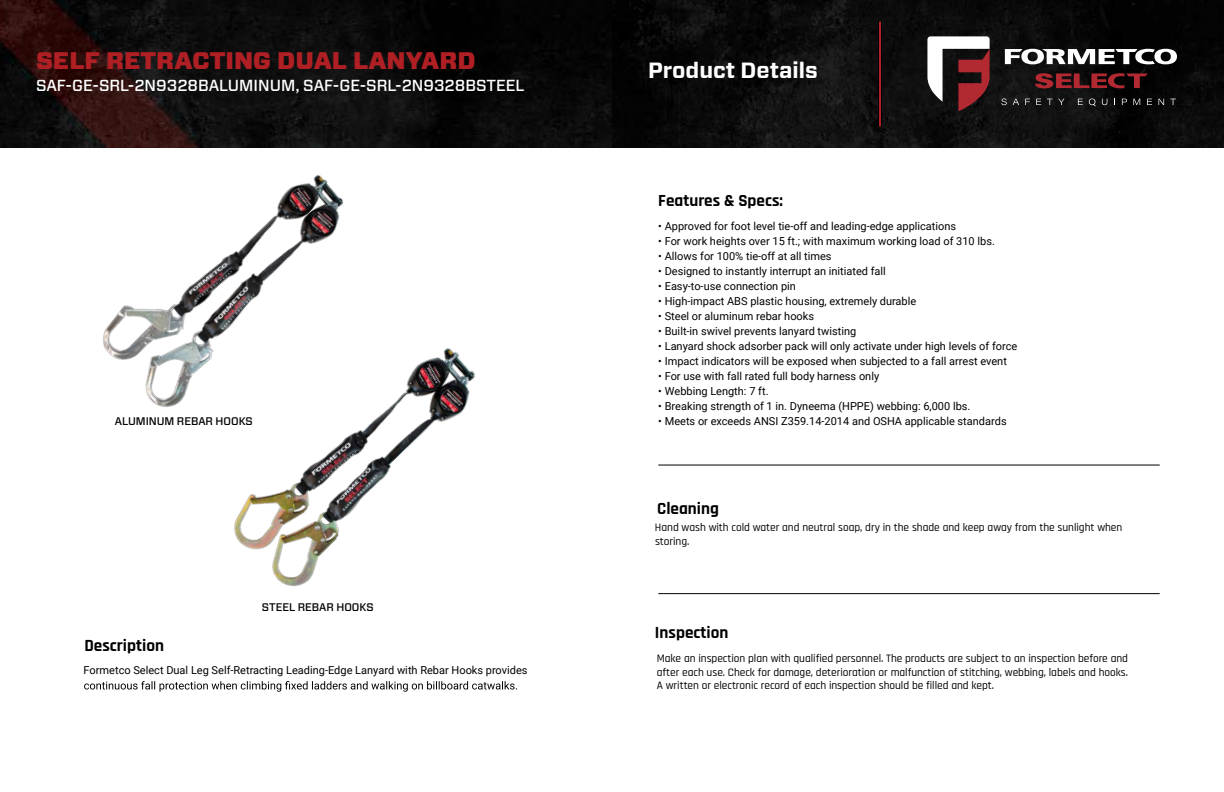
<style>
.page{position:relative;width:1224px;height:792px;background:#fff}
.page>*{position:absolute;margin:0;border:0;box-sizing:border-box;transform-origin:0 0}
.t1{font:900 24px "Forza";color:#b01f24}
.t2{font:700 22px "Forza";color:#fff}
.t3{font:700 17.2px "Rajdhani";color:#000}
.t4{font:700 17.1px "Rajdhani";color:#000}
.t5{font:500 16px "Forza";color:#fff}
.t6{font:500 11.5px/13.8px "Rajdhani";letter-spacing:-.005em;color:#000}
.t7{font:11px/15px "Roboto";color:#000}
.t8{font:500 11px "Forza";color:#000}
</style>
<div class="page">
<img style="left:612px;top:0;width:612px;height:148px">
<svg style="left:927px;top:36px;width:63px;height:75px"></svg>
<svg style="left:1005px;top:49px;width:172px;height:15px"></svg>
<svg style="left:1001px;top:99px;width:6px;height:6px"></svg>
<svg style="left:1013px;top:99px;width:6px;height:6px"></svg>
<svg style="left:1025px;top:99px;width:5px;height:6px"></svg>
<svg style="left:1036px;top:99px;width:5px;height:6px"></svg>
<svg style="left:1047px;top:99px;width:17px;height:6px"></svg>
<svg style="left:1078px;top:99px;width:5px;height:6px"></svg>
<svg style="left:1089px;top:99px;width:7px;height:7px"></svg>
<svg style="left:1102px;top:99px;width:5px;height:6px"></svg>
<svg style="left:1122px;top:99px;width:5px;height:6px"></svg>
<svg style="left:1133px;top:99px;width:7px;height:6px"></svg>
<svg style="left:1147px;top:99px;width:5px;height:6px"></svg>
<svg style="left:1158px;top:99px;width:6px;height:6px"></svg>
<svg style="left:1170px;top:99px;width:6px;height:6px"></svg>
<svg style="left:1035px;top:73px;width:113px;height:15px;background:#5e181d"></svg>
<div style="left:878px;top:20px;width:4px;height:107px;border:1px solid #000"></div>
<svg style="left:0;top:0;width:612px;height:148px;background:#0f0b0a"></svg>
<hr style="left:658px;top:593px;width:502px;height:1px;background:#000">
<hr style="left:658px;top:465px;width:502px;height:1px;background:#000">
<svg style="left:84px;top:681px;width:433px;height:11px"></svg>
<img style="left:234px;top:348px;width:241px;height:239px">
<img style="left:45px;top:106px;width:367px;height:367px">
<h1 class="t1" style="left:36px;top:50px;width:441px">SELF RETRACTING DUAL LANYARD</h1>
<h3 class="t5" style="left:36px;top:78px;width:490px">SAF-GE-SRL-2N9328BALUMINUM, SAF-GE-SRL-2N9328BSTEEL</h3>
<p class="t8" style="left:115px;top:416px;width:139px">ALUMINUM REBAR HOOKS</p>
<p class="t8" style="left:262px;top:603px;width:113px">STEEL REBAR HOOKS</p>
<h3 class="t3" style="left:85px;top:639px;width:81px">Description</h3>
<p class="t7" style="left:84px;top:664px;width:445px">Formetco Select Dual Leg Self-Retracting Leading-Edge Lanyard with Rebar Hooks provides</p>
<h2 class="t2" style="left:648px;top:61px;width:171px">Product Details</h2>
<h3 class="t4" style="left:658px;top:194px;width:126px">Features &amp; Specs:</h3>
<p class="t7" style="left:658px;top:219px;width:361px">ï Approved for foot level tie-off and leading-edge applications<br>ï For work heights over 15 ft.; with maximum working load of 310 lbs.<br>ï Allows for 100% tie-off at all times<br>ï Designed to instantly interrupt an initiated fall<br>ï Easy-to-use connection pin<br>ï High-impact ABS plastic housing, extremely durable<br>ï Steel or aluminum rebar hooks<br>ï Built-in swivel prevents lanyard twisting<br>ï Lanyard shock adsorber pack will only activate under high levels of force ï Impact indicators will be exposed when subjected to a fall arrest event<br>ï For use with fall rated full body harness only<br>ï Webbing Length: 7 ft.<br>ï Breaking strength of 1 in. Dyneema (HPPE) webbing: 6,000 lbs.<br>ï Meets or exceeds ANSI Z359.14-2014 and OSHA applicable standards</p>
<h3 class="t3" style="left:657px;top:502px;width:63px">Cleaning</h3>
<p class="t6" style="left:655px;top:521px;width:469px">Hand wash with cold water and neutral soap, dry in the shade and keep away from the sunlight when storing.</p>
<h3 class="t3" style="left:655px;top:626px;width:75px">Inspection</h3>
<p class="t6" style="left:657px;top:652px;width:473px;text-align:justify">Make an inspection plan with qualified personnel. The products are subject to an inspection before and after each use. Check for damage, deterioration or malfunction of stitching, webbing, labels and hooks.<br>A written or electronic record of each inspection should be filled and kept.</p>
</div>
